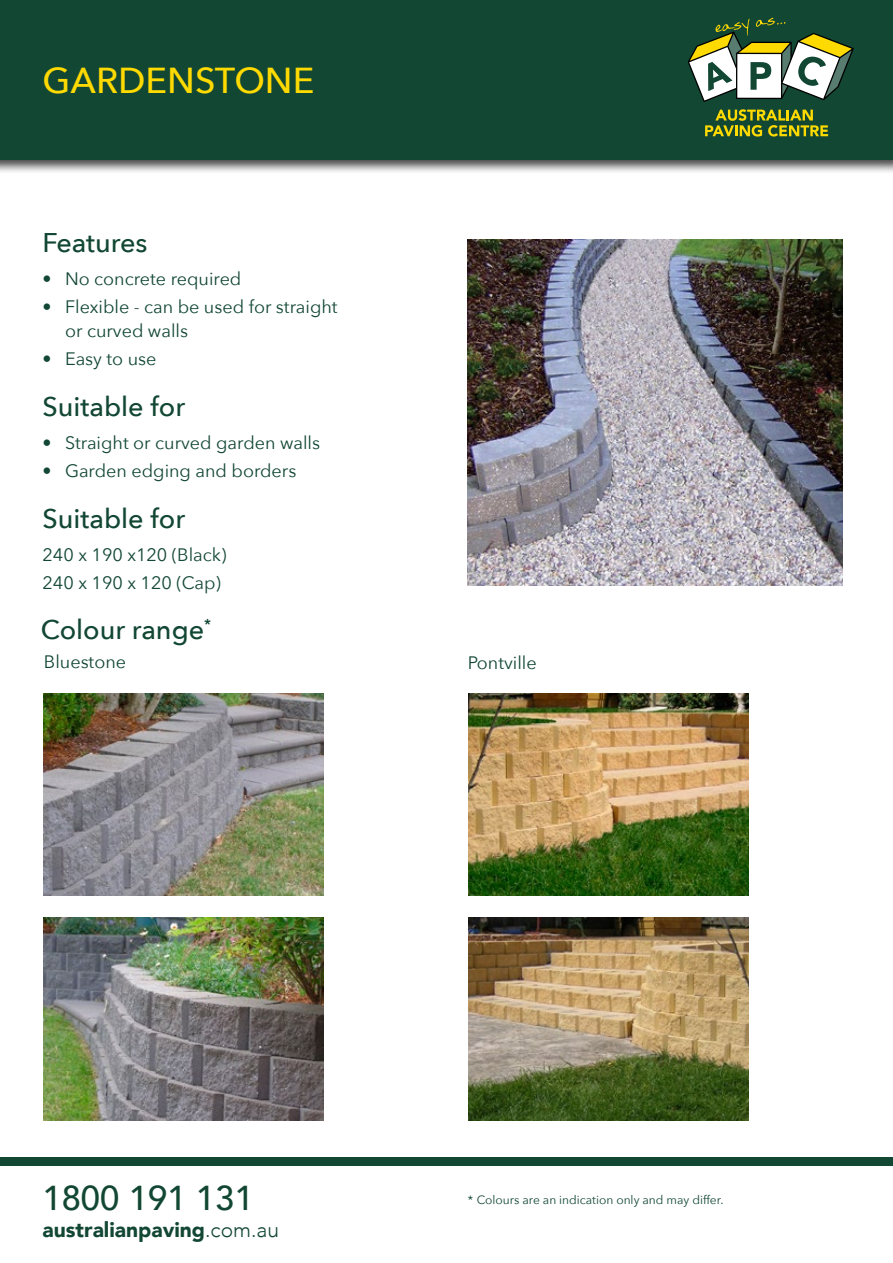
<style>
.page{position:relative;width:893px;height:1263px;background:#fff}
.page>*{position:absolute;margin:0;border:0;box-sizing:border-box;transform-origin:0 0}
.t1{font:500 36px "Avenir Next";color:#ffda00}
.t2{font:500 34.5px "Avenir";color:#124734}
.t3{font:500 27px "Avenir Next";color:#124734}
.t4{font:900 21px "Avenir";color:#124734}
.t5{font:18px/24.6px "Avenir Next";color:#124734}
.t6{font:12px "Avenir Next";color:#124734}
.s1{font-weight:300}
</style>
<div class="page">
<div style="left:0;top:0;width:893px;height:174px;background:#000;opacity:.75"></div>
<div style="left:0;top:0;width:893px;height:159px;background:#124734"></div>
<svg style="left:705px;top:109px;width:123px;height:28px"></svg>
<svg style="left:688px;top:18px;width:166px;height:84px"></svg>
<div style="left:0;top:1157px;width:893px;height:9px;background:#124734"></div>
<img style="left:468px;top:239px;width:375px;height:347px">
<img style="left:469px;top:693px;width:279px;height:202px">
<img style="left:44px;top:693px;width:279px;height:202px">
<img style="left:469px;top:918px;width:279px;height:202px">
<img style="left:44px;top:918px;width:279px;height:202px">
<h1 class="t1" style="left:43px;top:50px;width:273px">GARDENSTONE</h1>
<h3 class="t3" style="left:43px;top:220px;width:107px">Features</h3>
<p class="t5" style="left:43px;top:266px;width:200px">• No concrete required</p>
<p class="t5" style="left:65px;top:293px;width:274px;text-indent:-22px">• Flexible - can be used for straight or curved walls</p>
<p class="t5" style="left:43px;top:346px;width:115px">• Easy to use</p>
<h3 class="t3" style="left:43px;top:384px;width:144px">Suitable for</h3>
<p class="t5" style="left:43px;top:430px;width:279px">• Straight or curved garden walls</p>
<p class="t5" style="left:43px;top:457px;width:255px">• Garden edging and borders</p>
<h3 class="t3" style="left:43px;top:496px;width:144px">Suitable for</h3>
<p class="t5" style="left:43px;top:540px;width:185px;line-height:27.6px">240 x 190 x120 (Black)<br>240 x 190 x 120 (Cap)</p>
<h3 class="t3" style="left:41px;top:607px;width:172px">Colour range<sup>*</sup></h3>
<p class="t5" style="left:44px;top:649px;width:84px">Bluestone</p>
<p class="t5" style="left:468px;top:649px;width:70px">Pontville</p>
<h2 class="t2" style="left:43px;top:1168px;width:213px">1800 191 131</h2>
<p class="t6" style="left:468px;top:1190px;width:257px">* Colours are an indication only and may differ.</p>
<p class="t4" style="left:43px;top:1211px;width:238px">australianpaving<span class="s1">.com.au</span></p>
</div>
